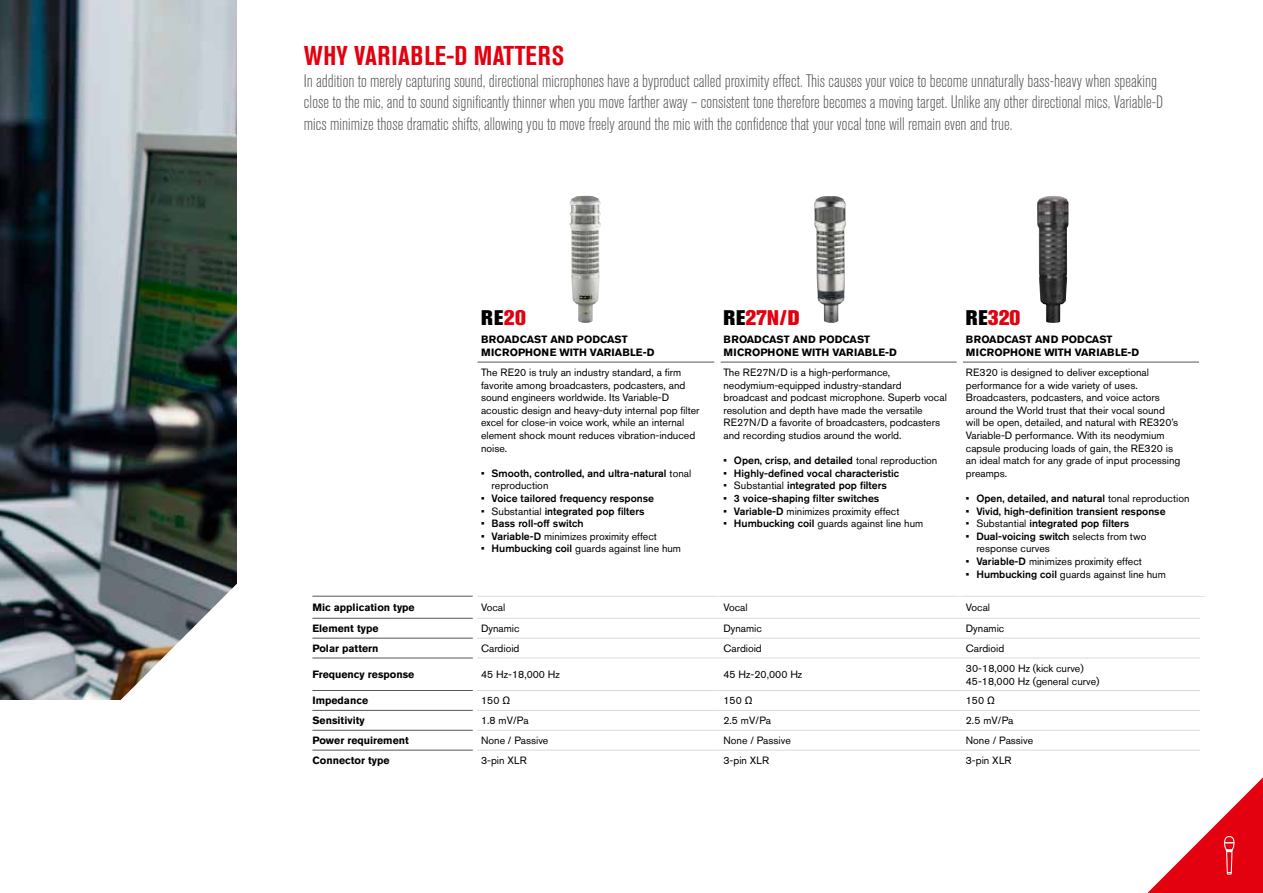
<style>
.page{position:relative;width:1263px;height:893px;background:#fff}
.page>*{position:absolute;margin:0;border:0;box-sizing:border-box;transform-origin:0 0}
.t1{font:700 condensed 27px "Akzidenz Grotesk Pro";letter-spacing:.02em;color:#e3000f}
.t2{font:800 21px "Akzidenz Grotesk Pro";color:#e3000f}
.t3{font:800 21px "Akzidenz Grotesk Pro";color:#000}
.t4{font:300 condensed 18px/21.6px "Akzidenz Grotesk Pro";color:#565656}
.t5{font:10.5px/12.6px "Akzidenz Grotesk Pro";color:#000}
.t6{font:500 10.5px/12.6px "Akzidenz Grotesk Pro";color:#000}
.t7{font:700 10.5px/12.6px "Akzidenz Grotesk Pro";color:#000}
.s1{color:#e3000f}
.s2{color:#000}
.s3{font-weight:400}
.s4{font-weight:500}
</style>
<div class="page">
<img style="left:0;top:0;width:236px;height:699px">
<svg style="left:8px;top:521px;width:609px;height:229px"></svg>
<hr style="left:473px;top:618px;width:4px;height:20px;background:#fff">
<hr style="left:473px;top:638px;width:4px;height:20px;background:#fff">
<hr style="left:473px;top:658px;width:4px;height:32px;background:#fff">
<hr style="left:473px;top:690px;width:4px;height:20px;background:#fff">
<hr style="left:473px;top:730px;width:4px;height:20px;background:#fff">
<hr style="left:477px;top:596px;width:240px;height:1px;background:#dadada">
<hr style="left:717px;top:596px;width:243px;height:1px;background:#dadada">
<hr style="left:960px;top:596px;width:245px;height:1px;background:#dadada">
<hr style="left:477px;top:618px;width:240px;height:1px;background:#dadada">
<hr style="left:717px;top:618px;width:243px;height:1px;background:#dadada">
<hr style="left:960px;top:618px;width:240px;height:1px;background:#dadada">
<hr style="left:477px;top:638px;width:240px;height:1px;background:#dadada">
<hr style="left:717px;top:638px;width:243px;height:1px;background:#dadada">
<hr style="left:960px;top:638px;width:240px;height:1px;background:#dadada">
<hr style="left:477px;top:658px;width:240px;height:1px;background:#dadada">
<hr style="left:717px;top:658px;width:243px;height:1px;background:#dadada">
<hr style="left:960px;top:658px;width:240px;height:1px;background:#dadada">
<hr style="left:477px;top:690px;width:240px;height:1px;background:#dadada">
<hr style="left:717px;top:690px;width:243px;height:1px;background:#dadada">
<hr style="left:960px;top:690px;width:240px;height:1px;background:#dadada">
<hr style="left:477px;top:710px;width:240px;height:1px;background:#dadada">
<hr style="left:717px;top:710px;width:243px;height:1px;background:#dadada">
<hr style="left:960px;top:710px;width:240px;height:1px;background:#dadada">
<hr style="left:477px;top:730px;width:240px;height:1px;background:#dadada">
<hr style="left:717px;top:730px;width:243px;height:1px;background:#dadada">
<hr style="left:960px;top:730px;width:240px;height:1px;background:#dadada">
<hr style="left:477px;top:750px;width:240px;height:1px;background:#dadada">
<hr style="left:717px;top:750px;width:243px;height:1px;background:#dadada">
<hr style="left:960px;top:750px;width:240px;height:1px;background:#dadada">
<hr style="left:312px;top:596px;width:161px;height:1px;background:#565656">
<hr style="left:312px;top:618px;width:161px;height:1px;background:#565656">
<hr style="left:312px;top:638px;width:161px;height:1px;background:#565656">
<hr style="left:312px;top:658px;width:161px;height:1px;background:#565656">
<hr style="left:312px;top:690px;width:161px;height:1px;background:#565656">
<hr style="left:312px;top:710px;width:161px;height:1px;background:#565656">
<hr style="left:312px;top:730px;width:161px;height:1px;background:#565656">
<hr style="left:312px;top:750px;width:161px;height:1px;background:#565656">
<hr style="left:477px;top:362px;width:237px;height:1px;background:#565656">
<hr style="left:720px;top:362px;width:237px;height:1px;background:#565656">
<hr style="left:963px;top:362px;width:236px;height:1px;background:#565656">
<hr style="left:473px;top:362px;width:4px;height:234px;background:#fff">
<hr style="left:473px;top:596px;width:4px;height:22px;background:#fff">
<hr style="left:473px;top:710px;width:4px;height:20px;background:#fff">
<img style="left:569px;top:196px;width:16px;height:125px">
<img style="left:814px;top:196px;width:32px;height:127px">
<img style="left:1037px;top:196px;width:31px;height:127px">
<svg style="left:1147px;top:777px;width:116px;height:116px"></svg>
<h1 class="t1" style="left:304px;top:38px;width:262px">WHY VARIABLE-D MATTERS</h1>
<p class="t4" style="left:304px;top:69px;width:861px">In addition to merely capturing sound, directional microphones have a byproduct called proximity effect. This causes your voice to become unnaturally bass-heavy when speaking close to the mic, and to sound significantly thinner when you move farther away – consistent tone therefore becomes a moving target. Unlike any other directional mics, Variable-D mics minimize those dramatic shifts, allowing you to move freely around the mic with the confidence that your vocal tone will remain even and true.</p>
<h2 class="t3" style="left:481px;top:304px;width:47px">RE<span class="s1">20</span></h2>
<h2 class="t2" style="left:723px;top:304px;width:78px"><span class="s2">RE</span>27N/D</h2>
<h2 class="t2" style="left:966px;top:304px;width:56px"><span class="s2">RE</span>320</h2>
<p class="t7" style="left:481px;top:333px;width:175px">BROADCAST AND PODCAST<br>MICROPHONE WITH VARIABLE-D</p>
<p class="t7" style="left:723px;top:333px;width:175px">BROADCAST AND PODCAST<br>MICROPHONE WITH VARIABLE-D</p>
<p class="t7" style="left:966px;top:333px;width:175px">BROADCAST AND PODCAST<br>MICROPHONE WITH VARIABLE-D</p>
<p class="t5" style="left:481px;top:366px;width:220px">The RE20 is truly an industry standard, a firm favorite among broadcasters, podcasters, and sound engineers worldwide. Its Variable-D acoustic design and heavy-duty internal pop filter excel for close-in voice work, while an internal element shock mount reduces vibration-induced noise.</p>
<p class="t6" style="left:492px;top:467px;width:201px;text-indent:-10px">• Smooth, controlled, and ultra-natural <span class="s3">tonal reproduction</span></p>
<p class="t6" style="left:481px;top:492px;width:175px">• Voice tailored frequency response</p>
<p class="t6" style="left:481px;top:504px;width:165px"><span class="s3">• Substantial</span> integrated pop filters</p>
<p class="t6" style="left:481px;top:517px;width:104px">• Bass roll-off switch</p>
<p class="t5" style="left:481px;top:530px;width:177px"><span class="s4">• Variable-D</span> minimizes proximity effect</p>
<p class="t5" style="left:481px;top:542px;width:201px"><span class="s4">• Humbucking coil</span> guards against line hum</p>
<p class="t5" style="left:723px;top:366px;width:225px">The RE27N/D is a high-performance, neodymium-equipped industry-standard broadcast and podcast microphone. Superb vocal resolution and depth have made the versatile RE27N/D a favorite of broadcasters, podcasters and recording studios around the world.</p>
<p class="t6" style="left:723px;top:454px;width:215px">• Open, crisp, and detailed <span class="s3">tonal reproduction</span></p>
<p class="t6" style="left:723px;top:467px;width:177px">• Highly-defined vocal characteristic</p>
<p class="t6" style="left:723px;top:479px;width:165px"><span class="s3">• Substantial</span> integrated pop filters</p>
<p class="t6" style="left:723px;top:492px;width:157px">• 3 voice-shaping filter switches</p>
<p class="t5" style="left:723px;top:505px;width:178px"><span class="s4">• Variable-D</span> minimizes proximity effect</p>
<p class="t5" style="left:723px;top:517px;width:201px"><span class="s4">• Humbucking coil</span> guards against line hum</p>
<p class="t5" style="left:966px;top:366px;width:216px">RE320 is designed to deliver exceptional performance for a wide variety of uses.<br>Broadcasters, podcasters, and voice actors around the World trust that their vocal sound will be open, detailed, and natural with RE320’s Variable-D performance. With its neodymium capsule producing loads of gain, the RE320 is an ideal match for any grade of input processing preamps.</p>
<p class="t6" style="left:966px;top:492px;width:225px">• Open, detailed, and natural <span class="s3">tonal reproduction</span></p>
<p class="t6" style="left:966px;top:504px;width:201px">• Vivid, high-definition transient response</p>
<p class="t6" style="left:966px;top:517px;width:165px"><span class="s3">• Substantial</span> integrated pop filters</p>
<p class="t5" style="left:976px;top:530px;width:172px;text-indent:-10px"><span class="s4">• Dual-voicing switch</span> selects from two response curves</p>
<p class="t5" style="left:966px;top:555px;width:178px"><span class="s4">• Variable-D</span> minimizes proximity effect</p>
<p class="t5" style="left:966px;top:568px;width:201px"><span class="s4">• Humbucking coil</span> guards against line hum</p>
<p class="t7" style="left:312px;top:601px;width:104px">Mic application type</p>
<p class="t5" style="left:481px;top:601px;width:26px">Vocal</p>
<p class="t5" style="left:723px;top:601px;width:26px">Vocal</p>
<p class="t5" style="left:966px;top:601px;width:26px">Vocal</p>
<p class="t7" style="left:312px;top:622px;width:68px">Element type</p>
<p class="t5" style="left:481px;top:622px;width:40px">Dynamic</p>
<p class="t5" style="left:723px;top:622px;width:40px">Dynamic</p>
<p class="t5" style="left:966px;top:622px;width:40px">Dynamic</p>
<p class="t7" style="left:312px;top:642px;width:68px">Polar pattern</p>
<p class="t5" style="left:481px;top:642px;width:40px">Cardioid</p>
<p class="t5" style="left:723px;top:642px;width:40px">Cardioid</p>
<p class="t5" style="left:966px;top:642px;width:40px">Cardioid</p>
<p class="t7" style="left:312px;top:668px;width:103px">Frequency response</p>
<p class="t5" style="left:481px;top:668px;width:80px">45 Hz-18,000 Hz</p>
<p class="t5" style="left:723px;top:668px;width:80px">45 Hz-20,000 Hz</p>
<p class="t5" style="left:966px;top:662px;width:135px">30-18,000 Hz (kick curve)<br>45-18,000 Hz (general curve)</p>
<p class="t7" style="left:312px;top:694px;width:57px">Impedance</p>
<p class="t5" style="left:481px;top:694px;width:31px">150 Ω</p>
<p class="t5" style="left:723px;top:694px;width:31px">150 Ω</p>
<p class="t5" style="left:966px;top:694px;width:31px">150 Ω</p>
<p class="t7" style="left:312px;top:714px;width:54px">Sensitivity</p>
<p class="t5" style="left:481px;top:714px;width:49px">1.8 mV/Pa</p>
<p class="t5" style="left:723px;top:714px;width:49px">2.5 mV/Pa</p>
<p class="t5" style="left:966px;top:714px;width:49px">2.5 mV/Pa</p>
<p class="t7" style="left:312px;top:734px;width:98px">Power requirement</p>
<p class="t5" style="left:481px;top:734px;width:69px">None / Passive</p>
<p class="t5" style="left:723px;top:734px;width:69px">None / Passive</p>
<p class="t5" style="left:966px;top:734px;width:69px">None / Passive</p>
<p class="t7" style="left:312px;top:754px;width:79px">Connector type</p>
<p class="t5" style="left:481px;top:754px;width:47px">3-pin XLR</p>
<p class="t5" style="left:723px;top:754px;width:47px">3-pin XLR</p>
<p class="t5" style="left:966px;top:754px;width:47px">3-pin XLR</p>
</div>
